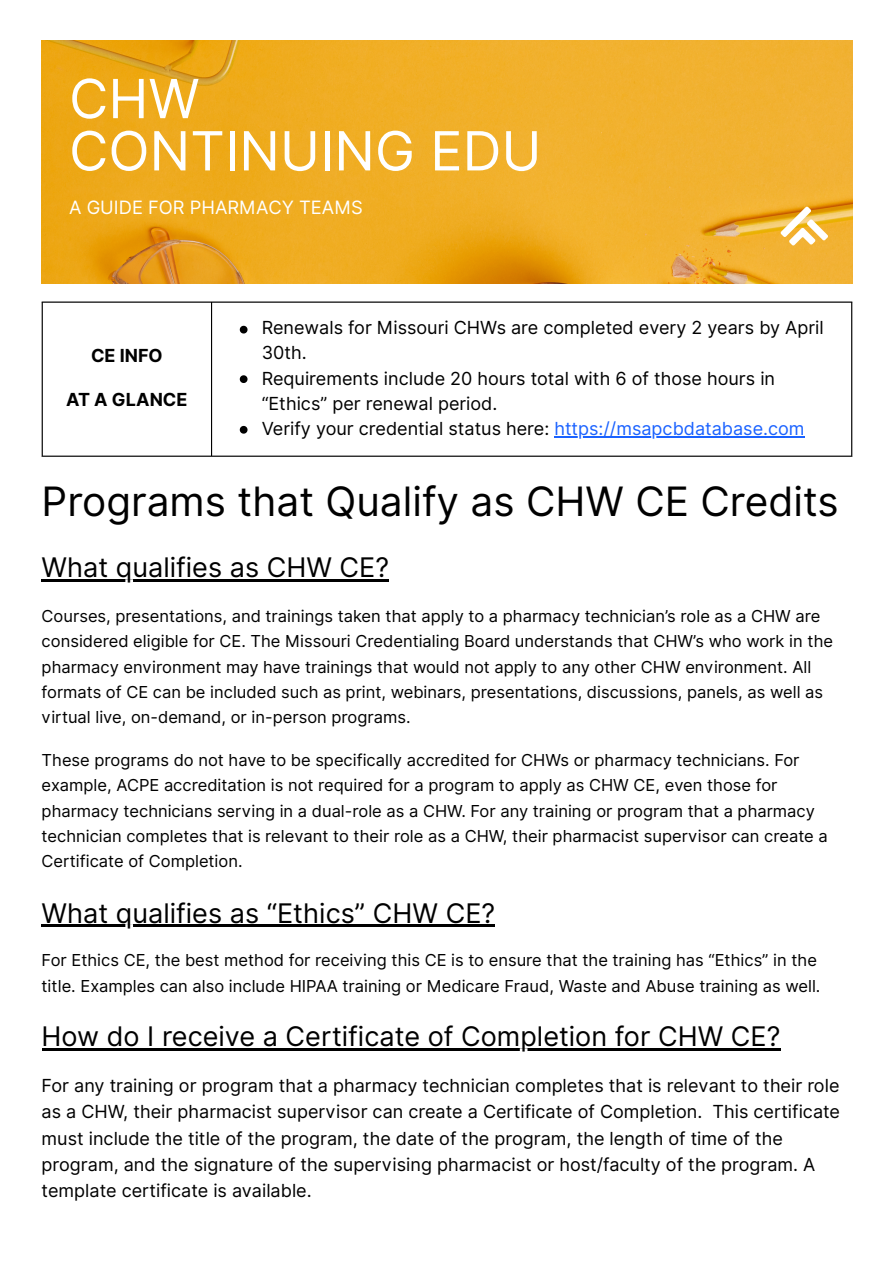
<style>
.page{position:relative;width:894px;height:1263px;background:#fff}
.page>*{position:absolute;margin:0;border:0;box-sizing:border-box;transform-origin:0 0}
.t1{font:54px "Inter";color:#fff}
.t2{font:40.5px "Inter";color:#000}
.t3{font:27px "Inter";color:#000}
.t4{font:18.3px "Inter";color:#fff}
.t5{font:18px/26.1px "Inter";color:#000}
.t6{font:700 18px "Inter";color:#000}
.t7{font:16.5px/25.3px "Inter";color:#000}
.s1{color:#1a62ff}
</style>
<div class="page">
<hr style="left:42px;top:579px;width:347px;height:3px;background:#000">
<hr style="left:42px;top:925px;width:453px;height:2px;background:#000">
<hr style="left:42px;top:1049px;width:738px;height:2px;background:#000">
<img style="left:42px;top:40px;width:810px;height:244px">
<svg style="left:780px;top:206px;width:47px;height:39px"></svg>
<svg style="left:240px;top:326px;width:7px;height:7px"></svg>
<svg style="left:240px;top:375px;width:7px;height:8px"></svg>
<svg style="left:240px;top:426px;width:7px;height:8px"></svg>
<hr style="left:554px;top:437px;width:250px;height:1px;background:#1a62ff">
<hr style="left:42px;top:303px;width:1px;height:153px;background:#000">
<hr style="left:211px;top:303px;width:1px;height:153px;background:#000">
<hr style="left:851px;top:303px;width:1px;height:153px;background:#000">
<hr style="left:42px;top:302px;width:810px;height:1px;background:#000">
<hr style="left:42px;top:456px;width:810px;height:1px;background:#000">
<p class="t1" style="left:69px;top:66px;width:132px">CHW</p>
<p class="t1" style="left:69px;top:119px;width:473px">CONTINUING EDU</p>
<p class="t4" style="left:69px;top:197px;width:295px">A GUIDE FOR PHARMACY TEAMS</p>
<p class="t6" style="left:91px;top:345px;width:73px">CE INFO</p>
<p class="t6" style="left:66px;top:389px;width:123px">AT A GLANCE</p>
<p class="t5" style="left:261px;top:315px;width:563px;line-height:24.8px">Renewals for Missouri CHWs are completed every 2 years by April<br>30th.</p>
<p class="t5" style="left:261px;top:366px;width:515px;line-height:24.8px">Requirements include 20 hours total with 6 of those hours in “Ethics” per renewal period.</p>
<p class="t5" style="left:261px;top:416px;width:544px">Verify your credential status here: <span class="s1">https://msapcbdatabase.com</span></p>
<h1 class="t2" style="left:42px;top:477px;width:798px">Programs that Qualify as CHW CE Credits</h1>
<h2 class="t3" style="left:42px;top:551px;width:349px">What qualifies as CHW CE?</h2>
<p class="t7" style="left:42px;top:603px;width:792px">Courses, presentations, and trainings taken that apply to a pharmacy technician’s role as a CHW are considered eligible for CE. The Missouri Credentialing Board understands that CHW’s who work in the pharmacy environment may have trainings that would not apply to any other CHW environment. All formats of CE can be included such as print, webinars, presentations, discussions, panels, as well as virtual live, on-demand, or in-person programs.</p>
<p class="t7" style="left:42px;top:747px;width:787px">These programs do not have to be specifically accredited for CHWs or pharmacy technicians. For example, ACPE accreditation is not required for a program to apply as CHW CE, even those for pharmacy technicians serving in a dual-role as a CHW. For any training or program that a pharmacy technician completes that is relevant to their role as a CHW, their pharmacist supervisor can create a Certificate of Completion.</p>
<h2 class="t3" style="left:42px;top:897px;width:455px">What qualifies as “Ethics” CHW CE?</h2>
<p class="t7" style="left:42px;top:947px;width:780px;line-height:25.8px">For Ethics CE, the best method for receiving this CE is to ensure that the training has “Ethics” in the title. Examples can also include HIPAA training or Medicare Fraud, Waste and Abuse training as well.</p>
<h2 class="t3" style="left:42px;top:1020px;width:740px">How do I receive a Certificate of Completion for CHW CE?</h2>
<h3 class="t5" style="left:42px;top:1073px;width:799px">For any training or program that a pharmacy technician completes that is relevant to their role as a CHW, their pharmacist supervisor can create a Certificate of Completion. This certificate must include the title of the program, the date of the program, the length of time of the program, and the signature of the supervising pharmacist or host/faculty of the program. A template certificate is available.</h3>
</div>
